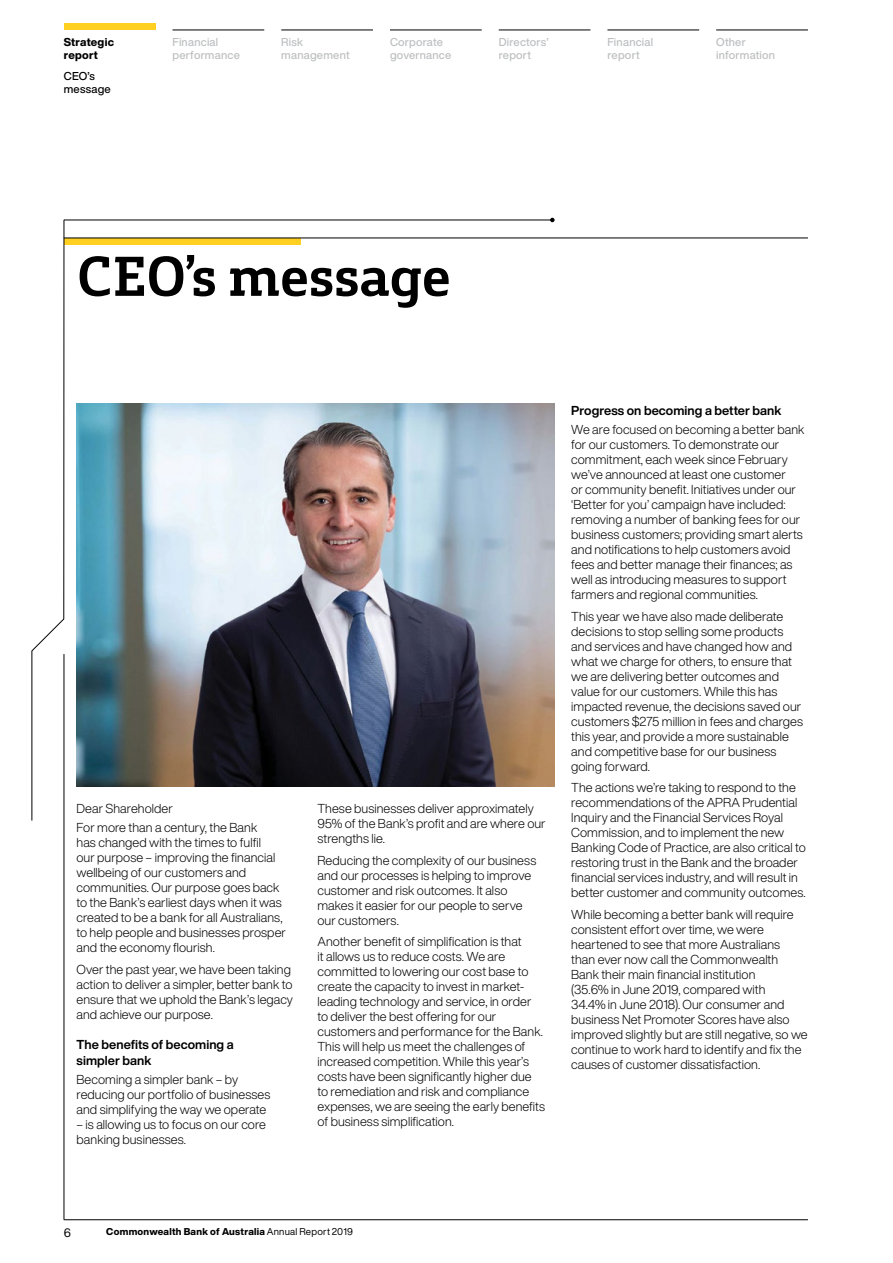
<style>
.page{position:relative;width:893px;height:1263px;background:#fff}
.page>*{position:absolute;margin:0;border:0;box-sizing:border-box;transform-origin:0 0}
.t1{font:700 52.5px "CBA Slab";letter-spacing:-.015em;color:#000}
.t2{font:300 12.75px/15px "Helvetica Now Display";letter-spacing:.005em;color:#000}
.t3{font:700 12.75px/15.8px "Helvetica Now Display";letter-spacing:.005em;color:#000}
.t4{font:12px "Helvetica Now Display";color:#000}
.t5{font:500 11.25px/12.8px "Helvetica Now Display";letter-spacing:.02em;color:#bcbec0}
.t6{font:800 11.25px/12.8px "Helvetica Now Display";letter-spacing:.02em;color:#000}
.t7{font:500 11.25px/12.8px "Helvetica Now Display";letter-spacing:.02em;color:#000}
.t8{font:800 9.75px "Helvetica Now Display";letter-spacing:.025em;color:#000}
.s1{font-weight:400}
</style>
<div class="page">
<div style="left:64px;top:238px;width:236px;height:6px;background:#ffcf22"></div>
<img style="left:77px;top:404px;width:477px;height:383px">
<hr style="left:64px;top:654px;width:1px;height:565px;background:#000">
<hr style="left:64px;top:220px;width:488px;height:1px;background:#000">
<svg style="left:550px;top:218px;width:5px;height:4px"></svg>
<svg style="left:32px;top:219px;width:32px;height:602px"></svg>
<hr style="left:64px;top:238px;width:744px;height:1px;background:#000">
<div style="left:64px;top:23px;width:92px;height:7px;background:#ffcf22"></div>
<hr style="left:64px;top:1219px;width:744px;height:1px;background:#000">
<hr style="left:173px;top:30px;width:91px;height:1px;background:#000">
<hr style="left:281px;top:30px;width:92px;height:1px;background:#000">
<hr style="left:390px;top:30px;width:92px;height:1px;background:#000">
<hr style="left:499px;top:30px;width:91px;height:1px;background:#000">
<hr style="left:607px;top:30px;width:92px;height:1px;background:#000">
<hr style="left:716px;top:30px;width:92px;height:1px;background:#000">
<p class="t6" style="left:64px;top:36px;width:52px">Strategic report</p>
<p class="t7" style="left:64px;top:70px;width:49px">CEO’s message</p>
<p class="t5" style="left:173px;top:36px;width:69px">Financial performance</p>
<p class="t5" style="left:281px;top:36px;width:70px">Risk management</p>
<p class="t5" style="left:390px;top:36px;width:63px">Corporate governance</p>
<p class="t5" style="left:499px;top:36px;width:52px">Directors’ report</p>
<p class="t5" style="left:607px;top:36px;width:47px">Financial report</p>
<p class="t5" style="left:716px;top:36px;width:60px">Other information</p>
<h1 class="t1" style="left:77px;top:228px;width:376px">CEO’s message</h1>
<p class="t2" style="left:77px;top:799px;width:182px;line-height:19.2px">Dear Shareholder<br>For more than a century, the Bank</p>
<p class="t2" style="left:77px;top:835px;width:211px">has changed with the times to fulfil<br>our purpose – improving the financial wellbeing of our customers and communities. Our purpose goes back to the Bank’s earliest days when it was created to be a bank for all Australians, to help people and businesses prosper and the economy flourish.</p>
<p class="t2" style="left:77px;top:962px;width:218px">Over the past year, we have been taking action to deliver a simpler, better bank to ensure that we uphold the Bank’s legacy and achieve our purpose.</p>
<p class="t3" style="left:77px;top:1037px;width:159px">The benefits of becoming a simpler bank</p>
<p class="t2" style="left:77px;top:1072px;width:195px">Becoming a simpler bank – by reducing our portfolio of businesses and simplifying the way we operate</p>
<p class="t2" style="left:77px;top:1117px;width:191px">– is allowing us to focus on our core banking businesses.</p>
<p class="t2" style="left:317px;top:801px;width:230px">These businesses deliver approximately<br>95% of the Bank’s profit and are where our strengths lie.</p>
<p class="t2" style="left:317px;top:852px;width:220px">Reducing the complexity of our business and our processes is helping to improve customer and risk outcomes. It also makes it easier for our people to serve our customers.</p>
<p class="t2" style="left:317px;top:934px;width:229px">Another benefit of simplification is that<br>it allows us to reduce costs. We are committed to lowering our cost base to create the capacity to invest in market&shy;leading technology and service, in order to deliver the best offering for our customers and performance for the Bank.<br>This will help us meet the challenges of increased competition. While this year’s costs have been significantly higher due to remediation and risk and compliance expenses, we are seeing the early benefits of business simplification.</p>
<p class="t3" style="left:571px;top:403px;width:212px">Progress on becoming a better bank</p>
<p class="t2" style="left:571px;top:422px;width:235px">We are focused on becoming a better bank for our customers. To demonstrate our commitment, each week since February we’ve announced at least one customer<br>or community benefit. Initiatives under our ‘Better for you’ campaign have included: removing a number of banking fees for our business customers; providing smart alerts and notifications to help customers avoid fees and better manage their finances; as well as introducing measures to support farmers and regional communities.</p>
<p class="t2" style="left:571px;top:609px;width:233px">This year we have also made deliberate decisions to stop selling some products and services and have changed how and what we charge for others, to ensure that we are delivering better outcomes and value for our customers. While this has impacted revenue, the decisions saved our customers $275 million in fees and charges this year, and provide a more sustainable and competitive base for our business going forward.</p>
<p class="t2" style="left:571px;top:780px;width:236px">The actions we’re taking to respond to the recommendations of the APRA Prudential Inquiry and the Financial Services Royal Commission, and to implement the new Banking Code of Practice, are also critical to restoring trust in the Bank and the broader financial services industry, and will result in better customer and community outcomes.</p>
<p class="t2" style="left:571px;top:906px;width:238px">While becoming a better bank will require consistent effort over time, we were heartened to see that more Australians<br>than ever now call the Commonwealth Bank their main financial institution<br>(35.6% in June 2019, compared with<br>34.4% in June 2018). Our consumer and business Net Promoter Scores have also improved slightly but are still negative, so we continue to work hard to identify and fix the causes of customer dissatisfaction.</p>
<p class="t4" style="left:64px;top:1225px;width:9px">6</p>
<p class="t8" style="left:106px;top:1225px;width:248px">Commonwealth Bank of Australia <span class="s1">Annual Report 2019</span></p>
</div>
